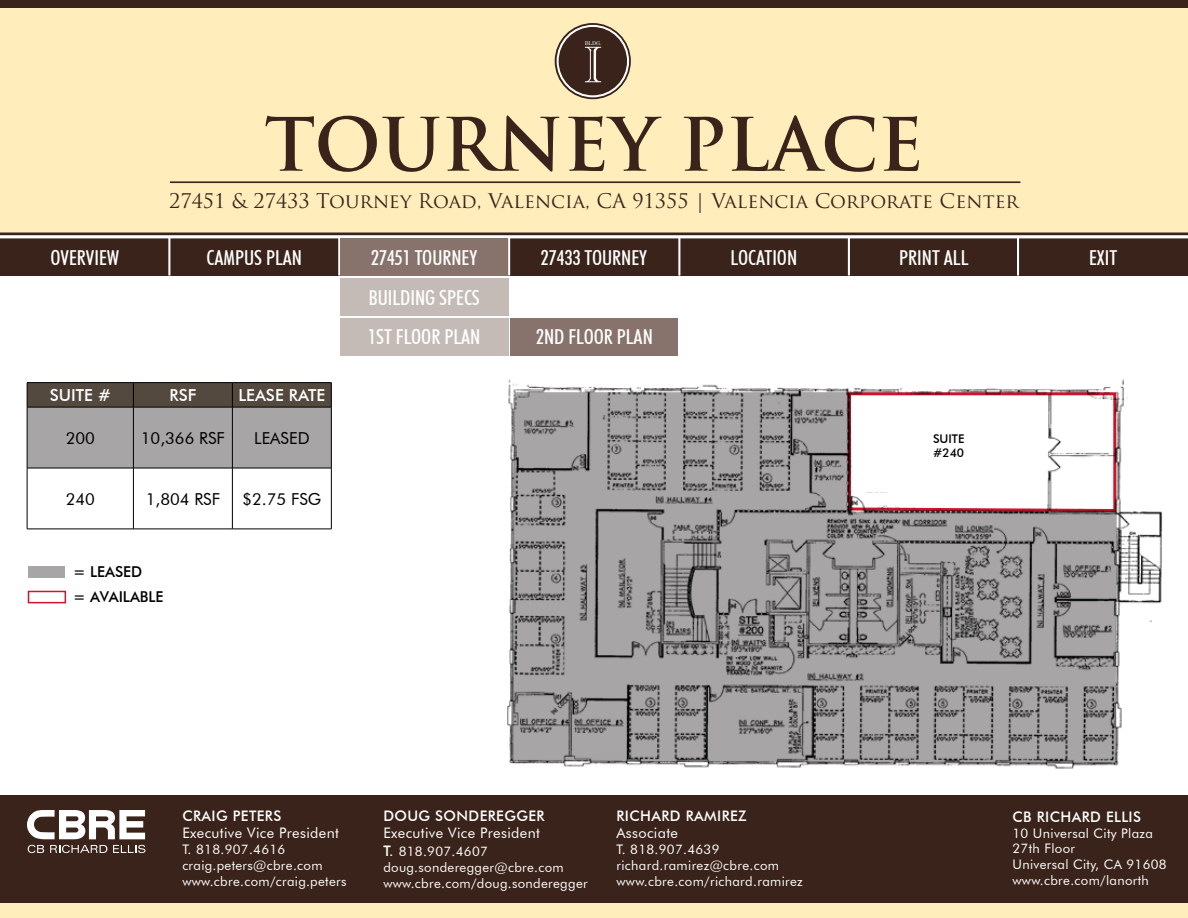
<style>
.page{position:relative;width:1188px;height:918px;background:#fff}
.page>*{position:absolute;margin:0;border:0;box-sizing:border-box;transform-origin:0 0}
.t1{font:700 71.55px "Trajan Pro";color:#3a231a}
.t2{font:50.25px "Caslon Openface BT";color:#fff}
.t3{font:500 condensed 20.55px/39.8px "Futura BT";color:#fff}
.t4{font:19.65px "Trajan Pro";color:#3a231a}
.t5{font:16.5px "Futura BT";color:#000}
.t6{font:500 16.5px "Futura BT";color:#fff}
.t7{font:500 15px "Futura BT";color:#000}
.t8{font:500 14.55px "Futura BT";letter-spacing:.025em;color:#fff}
.t9{font:14.55px "Futura BT";letter-spacing:.025em;color:#fff}
.t10{font:13.2px/15.9px "Futura BT";letter-spacing:.025em;color:#fff}
.t11{font:500 12px/14.4px "Futura BT";color:#000}
.t12{font:5.25px "Century";color:#fff}
.s1{font-weight:500;font-size:14.55px}
</style>
<div class="page">
<div style="left:0;top:891px;width:1188px;height:27px;background:#ffeebc"></div>
<div style="left:0;top:796px;width:1188px;height:107px;background:#3a231a"></div>
<svg style="left:28px;top:845px;width:16px;height:8px"></svg>
<svg style="left:50px;top:845px;width:57px;height:8px"></svg>
<svg style="left:113px;top:845px;width:32px;height:8px"></svg>
<svg style="left:27px;top:810px;width:118px;height:29px"></svg>
<div style="left:0;top:238px;width:170px;height:37px;background:#3a231a"></div>
<div style="left:170px;top:238px;width:169px;height:37px;background:#3a231a"></div>
<div style="left:849px;top:238px;width:170px;height:37px;background:#3a231a"></div>
<div style="left:679px;top:238px;width:170px;height:37px;background:#3a231a"></div>
<div style="left:1018px;top:238px;width:170px;height:37px;background:#3a231a"></div>
<div style="left:509px;top:238px;width:170px;height:37px;background:#3a231a"></div>
<div style="left:0;top:0;width:1188px;height:8px;background:#3a231a"></div>
<div style="left:0;top:8px;width:1188px;height:224px;background:#ffeebc"></div>
<hr style="left:338px;top:238px;width:2px;height:37px;background:#fff">
<hr style="left:848px;top:238px;width:2px;height:37px;background:#fff">
<hr style="left:1017px;top:238px;width:2px;height:37px;background:#fff">
<hr style="left:678px;top:238px;width:2px;height:37px;background:#fff">
<hr style="left:508px;top:238px;width:2px;height:37px;background:#fff">
<hr style="left:168px;top:238px;width:2px;height:37px;background:#fff">
<svg style="left:0;top:232px;width:1188px;height:3px;background:#5a4434"></svg>
<hr style="left:170px;top:181px;width:850px;height:2px;background:#3a231a">
<div style="left:555px;top:23px;width:76px;height:76px;border:3px solid #3a231a;border-radius:50%"></div>
<div style="left:558px;top:26px;width:70px;height:70px;background:#3a231a;border-radius:50%"></div>
<div style="left:557px;top:25px;width:72px;height:72px;border:2px solid #fff;border-radius:50%"></div>
<hr style="left:27px;top:382px;width:106px;height:1px;background:#000">
<hr style="left:133px;top:382px;width:99px;height:1px;background:#000">
<hr style="left:232px;top:382px;width:99px;height:1px;background:#000">
<svg style="left:27px;top:383px;width:305px;height:85px;background:#8d8885"></svg>
<hr style="left:27px;top:468px;width:1px;height:61px;background:#000">
<hr style="left:133px;top:468px;width:1px;height:61px;background:#000">
<hr style="left:232px;top:468px;width:1px;height:61px;background:#000">
<hr style="left:331px;top:468px;width:1px;height:61px;background:#000">
<hr style="left:27px;top:529px;width:106px;height:1px;background:#000">
<hr style="left:133px;top:529px;width:99px;height:1px;background:#000">
<hr style="left:232px;top:529px;width:99px;height:1px;background:#000">
<hr style="left:27px;top:407px;width:106px;height:1px;background:#000">
<hr style="left:27px;top:407px;width:1px;height:61px;background:#000">
<hr style="left:133px;top:407px;width:99px;height:1px;background:#000">
<hr style="left:133px;top:407px;width:1px;height:61px;background:#000">
<hr style="left:232px;top:407px;width:99px;height:1px;background:#000">
<hr style="left:232px;top:407px;width:1px;height:61px;background:#000">
<hr style="left:331px;top:407px;width:1px;height:61px;background:#000">
<hr style="left:27px;top:468px;width:106px;height:1px;background:#000">
<hr style="left:133px;top:468px;width:99px;height:1px;background:#000">
<hr style="left:232px;top:468px;width:99px;height:1px;background:#000">
<img style="left:507px;top:379px;width:656px;height:390px">
<svg style="left:511px;top:392px;width:606px;height:372px;background:#929090"></svg>
<div style="left:28px;top:567px;width:37px;height:11px;background:#a7a5a5"></div>
<svg style="left:845px;top:391px;width:273px;height:123px"></svg>
<div style="left:28px;top:591px;width:38px;height:12px;border:2px solid #ce152d"></div>
<div style="left:340px;top:238px;width:168px;height:37px;background:#87736c"></div>
<div style="left:340px;top:278px;width:168px;height:37px;background:#c5bbb6"></div>
<div style="left:340px;top:318px;width:168px;height:37px;background:#c5bbb6"></div>
<div style="left:511px;top:318px;width:167px;height:37px;background:#87736c"></div>
<p class="t12" style="left:585px;top:38px;width:18px">BLDG.</p>
<h2 class="t2" style="left:584px;top:34px;width:20px">I</h2>
<h1 class="t1" style="left:265px;top:100px;width:660px">TOURNEY PLACE</h1>
<h3 class="t4" style="left:169px;top:188px;width:851px">27451 &amp; 27433 Tourney Road, Valencia, CA 91355 | Valencia Corporate Center</h3>
<h3 class="t3" style="left:50px;top:237px;width:70px">OVERVIEW</h3>
<h3 class="t3" style="left:207px;top:237px;width:97px">CAMPUS PLAN</h3>
<h3 class="t3" style="left:541px;top:237px;width:108px">27433 TOURNEY</h3>
<h3 class="t3" style="left:731px;top:237px;width:68px">LOCATION</h3>
<h3 class="t3" style="left:899px;top:237px;width:71px">PRINT ALL</h3>
<h3 class="t3" style="left:1089px;top:237px;width:30px">EXIT</h3>
<h3 class="t3" style="left:368px;top:237px;width:114px">27451 TOURNEY<br>BUILDING SPECS<br>1ST FLOOR PLAN</h3>
<h3 class="t3" style="left:536px;top:317px;width:118px">2ND FLOOR PLAN</h3>
<p class="t6" style="left:50px;top:385px;width:62px">SUITE #</p>
<p class="t6" style="left:169px;top:385px;width:28px">RSF</p>
<p class="t6" style="left:239px;top:385px;width:88px">LEASE RATE</p>
<p class="t5" style="left:66px;top:428px;width:31px">200</p>
<p class="t5" style="left:141px;top:428px;width:86px">10,366 RSF</p>
<p class="t5" style="left:254px;top:428px;width:57px">LEASED</p>
<p class="t5" style="left:66px;top:489px;width:31px">240</p>
<p class="t5" style="left:146px;top:489px;width:76px">1,804 RSF</p>
<p class="t5" style="left:242px;top:489px;width:80px">$2.75 FSG</p>
<p class="t7" style="left:73px;top:562px;width:71px">= LEASED</p>
<p class="t7" style="left:73px;top:587px;width:92px">= AVAILABLE</p>
<p class="t8" style="left:182px;top:807px;width:101px">CRAIG PETERS</p>
<p class="t9" style="left:182px;top:824px;width:158px">Executive Vice President</p>
<p class="t10" style="left:182px;top:842px;width:166px">T. 818.907.4616 craig.peters@cbre.com www.cbre.com/craig.peters</p>
<p class="t8" style="left:383px;top:807px;width:163px">DOUG SONDEREGGER</p>
<p class="t9" style="left:383px;top:824px;width:158px">Executive Vice President</p>
<p class="t10" style="left:383px;top:843px;width:206px"><span class="s1">T.</span> 818.907.4607 doug.sonderegger@cbre.com www.cbre.com/doug.sonderegger</p>
<p class="t8" style="left:616px;top:807px;width:132px">RICHARD RAMIREZ</p>
<p class="t9" style="left:616px;top:824px;width:63px">Associate</p>
<p class="t10" style="left:616px;top:842px;width:188px">T. 818.907.4639 richard.ramirez@cbre.com www.cbre.com/richard.ramirez</p>
<p class="t11" style="left:933px;top:431px;width:33px">SUITE #240</p>
<p class="t8" style="left:1012px;top:808px;width:130px">CB RICHARD ELLIS</p>
<p class="t10" style="left:1012px;top:825px;width:156px">10 Universal City Plaza<br>27th Floor<br>Universal City, CA 91608 www.cbre.com/lanorth</p>
</div>
